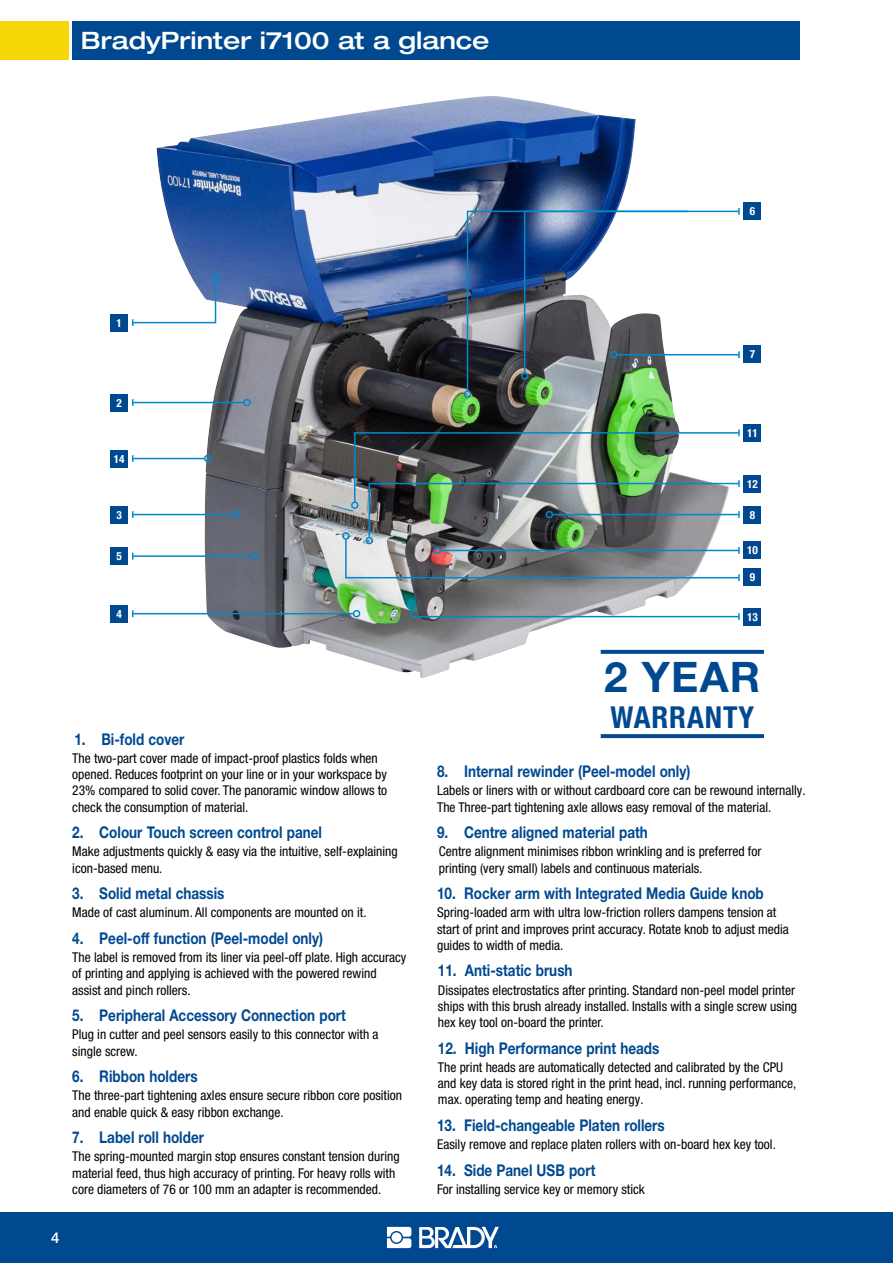
<style>
.page{position:relative;width:893px;height:1263px;background:#fff}
.page>*{position:absolute;margin:0;border:0;box-sizing:border-box;transform-origin:0 0}
.t1{font:700 42.15px "Helvetica Neue LT Pro";color:#004990}
.t2{font:700 condensed 30.3px "Helvetica Neue LT Pro";letter-spacing:.03em;color:#004990}
.t3{font:500 expanded 24px "Helvetica Neue LT Pro";color:#fff}
.t4{font:700 16.2px "Helvetica Neue LT Pro";color:#004990;scale:.83 1}
.t5{font:500 15px "Helvetica Neue LT Pro";color:#fff}
.t6{font:condensed 13.5px/16.2px "Helvetica Neue LT Pro";color:#000}
.t7{font:700 condensed 11.25px "Helvetica Neue LT Pro";color:#fff}
</style>
<div class="page">
<div style="left:0;top:1212px;width:893px;height:51px;background:#004990"></div>
<svg style="left:387px;top:1227px;width:24px;height:21px"></svg>
<svg style="left:419px;top:1227px;width:80px;height:21px"></svg>
<img style="left:157px;top:96px;width:572px;height:582px">
<div style="left:0;top:21px;width:68px;height:39px;background:#f6d809"></div>
<div style="left:72px;top:21px;width:727px;height:39px;background:#004990"></div>
<svg style="left:601px;top:650px;width:163px;height:4px"></svg>
<svg style="left:601px;top:734px;width:163px;height:4px"></svg>
<svg style="left:132px;top:279px;width:85px;height:47px"></svg>
<div style="left:212px;top:274px;width:7px;height:7px;border:2px solid #0089cf;border-radius:50%"></div>
<div style="left:342px;top:532px;width:8px;height:8px;border:2px solid #0089cf;border-radius:50%"></div>
<svg style="left:409px;top:605px;width:331px;height:15px"></svg>
<div style="left:407px;top:599px;width:8px;height:8px;border:2px solid #0089cf;border-radius:50%"></div>
<hr style="left:133px;top:402px;width:111px;height:1px;background:#0089cf">
<div style="left:243px;top:399px;width:8px;height:7px;border:2px solid #0089cf;border-radius:50%"></div>
<hr style="left:133px;top:458px;width:72px;height:1px;background:#0089cf">
<div style="left:204px;top:455px;width:7px;height:7px;border:2px solid #0089cf;border-radius:50%"></div>
<hr style="left:133px;top:514px;width:101px;height:1px;background:#0089cf">
<div style="left:233px;top:511px;width:7px;height:7px;border:2px solid #0089cf;border-radius:50%"></div>
<hr style="left:133px;top:555px;width:119px;height:2px;background:#0089cf">
<div style="left:251px;top:552px;width:7px;height:8px;border:2px solid #0089cf;border-radius:50%"></div>
<hr style="left:133px;top:613px;width:221px;height:1px;background:#0089cf">
<div style="left:353px;top:610px;width:7px;height:7px;border:2px solid #0089cf;border-radius:50%"></div>
<div style="left:111px;top:314px;width:17px;height:17px;background:#004990"></div>
<div style="left:111px;top:394px;width:17px;height:17px;background:#004990"></div>
<div style="left:111px;top:450px;width:17px;height:17px;background:#004990"></div>
<div style="left:111px;top:506px;width:17px;height:17px;background:#004990"></div>
<div style="left:111px;top:548px;width:17px;height:17px;background:#004990"></div>
<div style="left:111px;top:605px;width:17px;height:17px;background:#004990"></div>
<div style="left:744px;top:202px;width:17px;height:17px;background:#004990"></div>
<div style="left:744px;top:345px;width:17px;height:17px;background:#004990"></div>
<div style="left:744px;top:425px;width:17px;height:17px;background:#004990"></div>
<div style="left:744px;top:475px;width:17px;height:17px;background:#004990"></div>
<div style="left:744px;top:506px;width:17px;height:17px;background:#004990"></div>
<div style="left:744px;top:608px;width:17px;height:17px;background:#004990"></div>
<div style="left:744px;top:542px;width:17px;height:17px;background:#004990"></div>
<div style="left:744px;top:569px;width:17px;height:17px;background:#004990"></div>
<img style="left:466px;top:210px;width:274px;height:183px">
<svg style="left:738px;top:208px;width:2px;height:7px"></svg>
<div style="left:464px;top:390px;width:7px;height:8px;border:2px solid #0089cf;border-radius:50%"></div>
<img style="left:344px;top:429px;width:396px;height:152px">
<div style="left:366px;top:537px;width:7px;height:7px;border:2px solid #0089cf;border-radius:50%"></div>
<h3 class="t3" style="left:81px;top:25px;width:410px">BradyPrinter i7100 at a glance</h3>
<p class="t7" style="left:750px;top:204px;width:7px">6</p>
<p class="t7" style="left:117px;top:316px;width:7px">1</p>
<p class="t7" style="left:117px;top:396px;width:7px">2</p>
<p class="t7" style="left:114px;top:452px;width:12px">14</p>
<p class="t7" style="left:117px;top:508px;width:7px">3</p>
<p class="t7" style="left:117px;top:549px;width:7px">5</p>
<p class="t7" style="left:117px;top:607px;width:7px">4</p>
<p class="t4" style="left:74px;top:729px;width:134px">1. Bi-fold cover</p>
<p class="t6" style="left:72px;top:750px;width:317px">The two-part cover made of impact-proof plastics folds when opened. Reduces footprint on your line or in your workspace by 23% compared to solid cover. The panoramic window allows to check the consumption of material.</p>
<p class="t4" style="left:72px;top:822px;width:302px">2. Colour Touch screen control panel</p>
<p class="t6" style="left:72px;top:843px;width:327px">Make adjustments quickly &amp; easy via the intuitive, self-explaining icon-based menu.</p>
<p class="t4" style="left:72px;top:883px;width:185px">3. Solid metal chassis</p>
<p class="t6" style="left:72px;top:904px;width:296px">Made of cast aluminum. All components are mounted on it.</p>
<p class="t4" style="left:72px;top:928px;width:304px">4. Peel-off function (Peel-model only)</p>
<p class="t6" style="left:72px;top:949px;width:335px">The label is removed from its liner via peel-off plate. High accuracy of printing and applying is achieved with the powered rewind assist and pinch rollers.</p>
<p class="t4" style="left:72px;top:1005px;width:331px">5. Peripheral Accessory Connection port</p>
<p class="t6" style="left:72px;top:1026px;width:308px">Plug in cutter and peel sensors easily to this connector with a single screw.</p>
<p class="t4" style="left:72px;top:1066px;width:153px">6. Ribbon holders</p>
<p class="t6" style="left:72px;top:1087px;width:331px">The three-part tightening axles ensure secure ribbon core position and enable quick &amp; easy ribbon exchange.</p>
<p class="t4" style="left:72px;top:1127px;width:160px">7. Label roll holder</p>
<p class="t6" style="left:72px;top:1148px;width:329px">The spring-mounted margin stop ensures constant tension during material feed, thus high accuracy of printing. For heavy rolls with core diameters of 76 or 100 mm an adapter is recommended.</p>
<p class="t5" style="left:51px;top:1228px;width:10px">4</p>
<p class="t7" style="left:750px;top:347px;width:7px">7</p>
<p class="t7" style="left:747px;top:426px;width:12px">11</p>
<p class="t7" style="left:747px;top:477px;width:12px">12</p>
<p class="t7" style="left:750px;top:508px;width:7px">8</p>
<p class="t7" style="left:747px;top:544px;width:12px">10</p>
<p class="t7" style="left:750px;top:571px;width:7px">9</p>
<p class="t7" style="left:747px;top:610px;width:12px">13</p>
<h1 class="t1" style="left:604px;top:650px;width:158px">2 YEAR</h1>
<h2 class="t2" style="left:610px;top:699px;width:145px">WARRANTY</h2>
<p class="t4" style="left:437px;top:761px;width:307px">8. Internal rewinder (Peel-model only)</p>
<p class="t6" style="left:437px;top:782px;width:370px">Labels or liners with or without cardboard core can be rewound internally.<br>The Three-part tightening axle allows easy removal of the material.</p>
<p class="t4" style="left:437px;top:822px;width:256px">9. Centre aligned material path</p>
<p class="t6" style="left:439px;top:843px;width:324px">Centre alignment minimises ribbon wrinkling and is preferred for printing (very small) labels and continuous materials.</p>
<p class="t4" style="left:437px;top:883px;width:395px">10. Rocker arm with Integrated Media Guide knob</p>
<p class="t6" style="left:437px;top:904px;width:353px">Spring-loaded arm with ultra low-friction rollers dampens tension at start of print and improves print accuracy. Rotate knob to adjust media guides to width of media.</p>
<p class="t4" style="left:438px;top:960px;width:164px">11. Anti-static brush</p>
<p class="t6" style="left:438px;top:981px;width:361px">Dissipates electrostatics after printing. Standard non-peel model printer ships with this brush already installed. Installs with a single screw using hex key tool on-board the printer.</p>
<p class="t4" style="left:438px;top:1038px;width:268px">12. High Performance print heads</p>
<p class="t6" style="left:438px;top:1059px;width:360px">The print heads are automatically detected and calibrated by the CPU and key data is stored right in the print head, incl. running performance, max. operating temp and heating energy.</p>
<p class="t4" style="left:437px;top:1115px;width:276px">13. Field-changeable Platen rollers</p>
<p class="t6" style="left:437px;top:1136px;width:340px">Easily remove and replace platen rollers with on-board hex key tool.</p>
<p class="t4" style="left:437px;top:1159px;width:192px">14. Side Panel USB port</p>
<p class="t6" style="left:437px;top:1181px;width:209px">For installing service key or memory stick</p>
</div>
